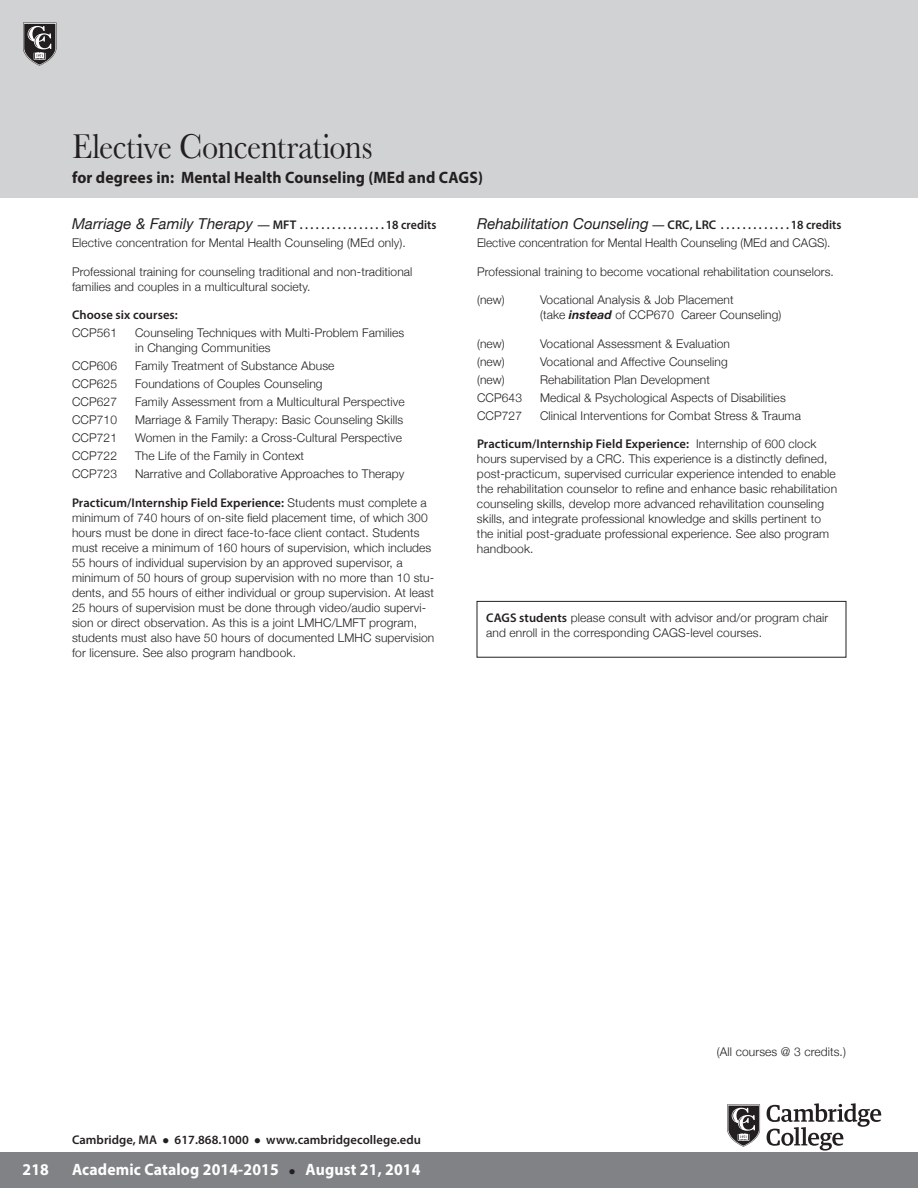
<style>
.page{position:relative;width:918px;height:1188px;background:#fff}
.page>*{position:absolute;margin:0;border:0;box-sizing:border-box;transform-origin:0 0}
.cht_h1_-_Bvl_prog_ti{font:36px "Baskerville";letter-spacing:-.02em;color:#231f20;scale:.9 1}
.t1{font:700 16.5px "Myriad Pro";letter-spacing:.01em;color:#231f20;scale:.95 1}
.t2{font:700 16.5px "Myriad Pro";letter-spacing:.01em;color:#fff;scale:.95 1}
.t3{font:italic 15px "Helvetica Neue";letter-spacing:.005em;color:#231f20}
.txt-9{font:600 12.6px "Myriad Pro";letter-spacing:.005em;color:#231f20}
.txt-9-2{font:600 12.6px "Myriad Pro";letter-spacing:.005em;color:#231f20;scale:.95 1}
.bul-2{font:600 12.6px "Myriad Pro";letter-spacing:.005em;color:#231f20}
.txt-9-3{font:300 12px/15px "Helvetica Neue";letter-spacing:.01em;color:#231f20}
.txt-2{font:300 12px/15px "Helvetica Neue";letter-spacing:.01em;color:#231f20}
.s1{font-family:"Myriad Pro";font-weight:600;font-style:normal;font-size:12.6px}
.s2{font-family:"Helvetica Neue";font-weight:300;font-size:12px}
.s3{font-weight:700;font-style:italic}
.s4{font-family:"Myriad Pro";font-weight:600;font-size:12.6px}
.s5{color:#231f20}
</style>
<div class="page">
<div style="left:0;top:1152px;width:918px;height:36px;background:#808285"></div>
<svg style="left:767px;top:1103px;width:114px;height:48px"></svg>
<svg style="left:727px;top:1104px;width:33px;height:43px"></svg>
<div style="left:0;top:0;width:918px;height:198px;background:#d1d2d4"></div>
<svg style="left:23px;top:23px;width:34px;height:43px"></svg>
<hr style="left:917px;top:1px;width:1px;height:198px;background:#d1d2d4">
<div style="left:477px;top:601px;width:369px;height:56px;border:1px solid #231f20"></div>
<p class="cht_h1_-_Bvl_prog_ti" style="left:72px;top:125px;width:335px">Elective Concentrations</p>
<p class="t1" style="left:72px;top:167px;width:434px">for degrees in: Mental Health Counseling (MEd and CAGS)</p>
<p class="t3" style="left:72px;top:213px;width:229px">Marriage &amp; Family Therapy <span class="s1">— MFT................</span></p>
<p class="txt-9-2" style="left:386px;top:217px;width:55px">18 credits</p>
<p class="txt-9-3" style="left:72px;top:235px;width:335px">Elective concentration for Mental Health Counseling (MEd only).</p>
<p class="txt-9-3" style="left:72px;top:263px;width:342px">Professional training for counseling traditional and non-traditional families and couples in a multicultural society.</p>
<p class="bul-2" style="left:72px;top:307px;width:107px">Choose six courses:</p>
<p class="txt-2" style="left:72px;top:325px;width:47px">CCP561</p>
<p class="txt-2" style="left:135px;top:325px;width:271px">Counseling Techniques with Multi-Problem Families in Changing Communities</p>
<p class="txt-2" style="left:72px;top:358px;width:47px">CCP606</p>
<p class="txt-2" style="left:135px;top:358px;width:201px">Family Treatment of Substance Abuse</p>
<p class="txt-2" style="left:72px;top:376px;width:47px">CCP625</p>
<p class="txt-2" style="left:135px;top:376px;width:189px">Foundations of Couples Counseling</p>
<p class="txt-2" style="left:72px;top:394px;width:47px">CCP627</p>
<p class="txt-2" style="left:135px;top:394px;width:271px">Family Assessment from a Multicultural Perspective</p>
<p class="txt-2" style="left:72px;top:412px;width:47px">CCP710</p>
<p class="txt-2" style="left:135px;top:412px;width:270px">Marriage &amp; Family Therapy: Basic Counseling Skills</p>
<p class="txt-2" style="left:72px;top:430px;width:47px">CCP721</p>
<p class="txt-2" style="left:135px;top:430px;width:269px">Women in the Family: a Cross-Cultural Perspective</p>
<p class="txt-2" style="left:72px;top:448px;width:47px">CCP722</p>
<p class="txt-2" style="left:135px;top:448px;width:171px">The Life of the Family in Context</p>
<p class="txt-9-3" style="left:72px;top:466px;width:47px">CCP723</p>
<p class="txt-9-3" style="left:135px;top:466px;width:271px">Narrative and Collaborative Approaches to Therapy</p>
<p class="txt-9" style="left:72px;top:495px;width:356px">Practicum/Internship Field Experience: <span class="s2">Students must complete a</span></p>
<p class="txt-9-3" style="left:72px;top:509px;width:364px">minimum of 740 hours of on-site field placement time, of which 300 hours must be done in direct face-to-face client contact. Students must receive a minimum of 160 hours of supervision, which includes 55 hours of individual supervision by an approved supervisor, a minimum of 50 hours of group supervision with no more than 10 stu&shy;dents, and 55 hours of either individual or group supervision. At least 25 hours of supervision must be done through video/audio supervi&shy;sion or direct observation. As this is a joint LMHC/LMFT program, students must also have 50 hours of documented LMHC supervision for licensure. See also program handbook.</p>
<p class="t3" style="left:477px;top:213px;width:246px">Rehabilitation Counseling <span class="s1">— CRC, LRC .............</span></p>
<p class="txt-9-2" style="left:791px;top:217px;width:55px">18 credits</p>
<p class="txt-9-3" style="left:477px;top:235px;width:355px">Elective concentration for Mental Health Counseling (MEd and CAGS).</p>
<p class="txt-9-3" style="left:477px;top:263px;width:358px">Professional training to become vocational rehabilitation counselors.</p>
<p class="txt-9-3" style="left:477px;top:292px;width:29px">(new)</p>
<p class="txt-9-3" style="left:540px;top:292px;width:243px">Vocational Analysis &amp; Job Placement<br>(take <span class="s3">instead</span> of CCP670 Career Counseling)</p>
<p class="txt-2" style="left:477px;top:335px;width:29px">(new)</p>
<p class="txt-2" style="left:540px;top:335px;width:191px">Vocational Assessment &amp; Evaluation</p>
<p class="txt-2" style="left:477px;top:353px;width:29px">(new)</p>
<p class="txt-2" style="left:540px;top:353px;width:189px">Vocational and Affective Counseling</p>
<p class="txt-2" style="left:477px;top:371px;width:29px">(new)</p>
<p class="txt-2" style="left:540px;top:371px;width:172px">Rehabilitation Plan Development</p>
<p class="txt-2" style="left:477px;top:389px;width:47px">CCP643</p>
<p class="txt-2" style="left:540px;top:389px;width:247px">Medical &amp; Psychological Aspects of Disabilities</p>
<p class="txt-9-3" style="left:477px;top:407px;width:47px">CCP727</p>
<p class="txt-9-3" style="left:540px;top:407px;width:262px">Clinical Interventions for Combat Stress &amp; Trauma</p>
<p class="txt-9" style="left:477px;top:436px;width:341px">Practicum/Internship Field Experience: <span class="s2">Internship of 600 clock</span></p>
<p class="txt-9-3" style="left:477px;top:451px;width:362px">hours supervised by a CRC. This experience is a distinctly defined, post-practicum, supervised curricular experience intended to enable the rehabilitation counselor to refine and enhance basic rehabilitation counseling skills, develop more advanced rehavilitation counseling skills, and integrate professional knowledge and skills pertinent to the initial post-graduate professional experience. See also program handbook.</p>
<p class="txt-9-3" style="left:486px;top:610px;width:344px"><span class="s4">CAGS students</span> please consult with advisor and/or program chair and enroll in the corresponding CAGS-level courses.</p>
<p class="txt-9" style="left:72px;top:1132px;width:350px">Cambridge, MA ● 617.868.1000 ● www.cambridgecollege.edu</p>
<h2 class="t2" style="left:22px;top:1159px;width:29px">218</h2>
<h2 class="t2" style="left:72px;top:1159px;width:368px">Academic Catalog 2014-2015 <span class="s5">●</span> August 21, 2014</h2>
<p class="txt-9-3" style="left:717px;top:1043px;width:131px">(All courses @ 3 credits.)</p>
</div>
